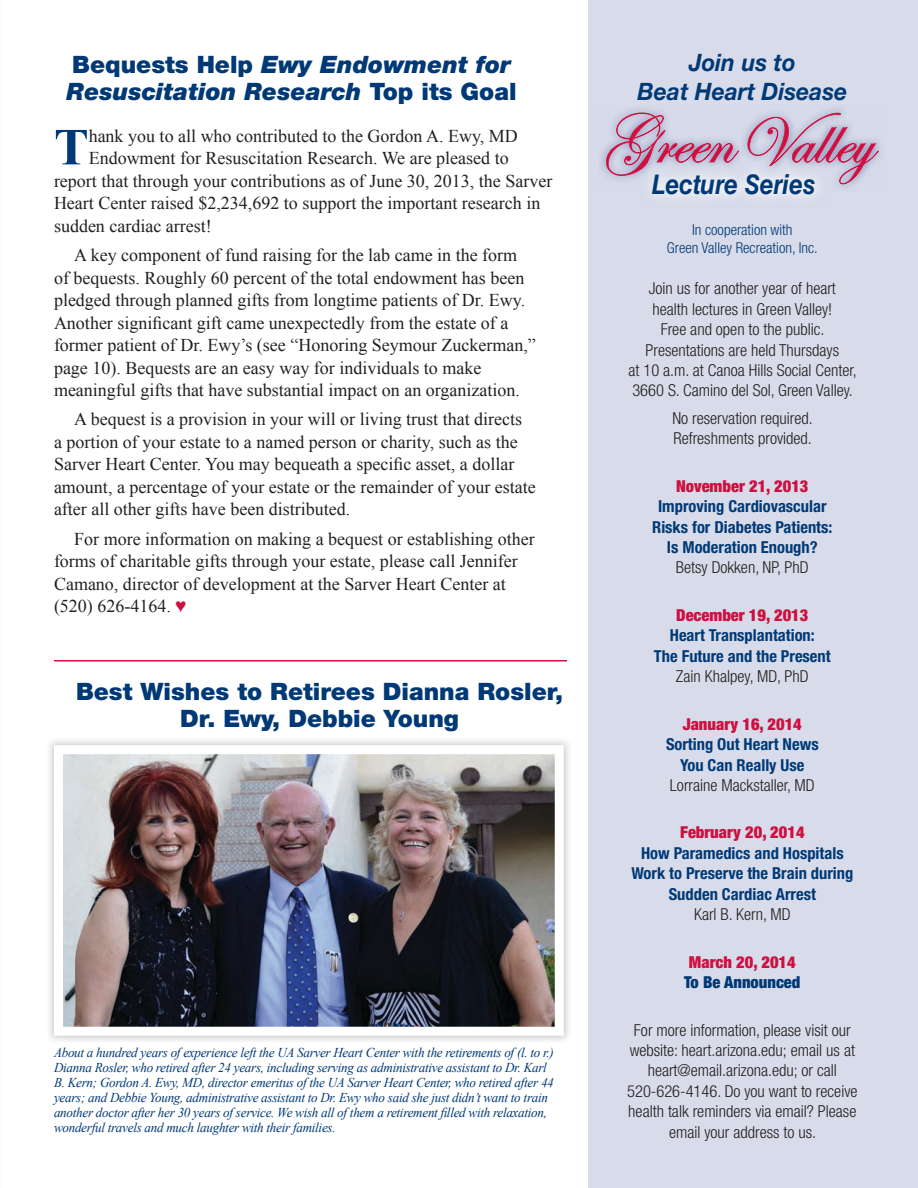
<style>
.page{position:relative;width:918px;height:1188px;background:#fff}
.page>*{position:absolute;margin:0;border:0;box-sizing:border-box;transform-origin:0 0}
.t1{font:700 52.05px "Times New Roman";color:#003976}
.t2{font:italic 700 27px "Helvetica LT Std";color:#003976;scale:.91 1}
.t3{font:italic 900 24px/27px "Helvetica Neue LT Std";color:#003976}
.t4{font:900 24px/27px "Helvetica Neue LT Std";color:#003976;text-align:center}
.t5{font:italic 700 24px/28.5px "Helvetica Neue LT Std";color:#003976;text-align:center;scale:.95 1}
.t6{font:18px/22.5px "Times New Roman";color:#231f20}
.t7{font:300 condensed 16.5px/20.4px "Helvetica Neue LT Std";color:#231f20;text-align:center}
.t8{font:700 condensed 16.5px/20.4px "Helvetica Neue LT Std";color:#003976;text-align:center}
.t9{font:900 condensed 16.5px "Helvetica Neue LT Std";color:#ce1041}
.t10{font:900 condensed 16.5px "Helvetica Neue LT Std";color:#003976}
.t11{font:300 condensed 15px/18px "Helvetica Neue LT Std";color:#003976;text-align:center}
.t12{font:italic 13.5px/15px "Times New Roman";letter-spacing:-.02em;color:#003976}
.s1{font-style:normal}
.s2{color:#ce1041}
</style>
<div class="page">
<div style="left:588px;top:0;width:330px;height:1188px;background:#d8dcea"></div>
<img style="left:600px;top:108px;width:63px;height:66px">
<svg style="left:606px;top:113px;width:273px;height:71px"></svg>
<img style="left:64px;top:755px;width:490px;height:271px">
<div style="left:54px;top:745px;width:510px;height:291px;border:9px solid #fff"></div>
<img style="left:641px;top:162px;width:186px;height:34px">
<img style="left:641px;top:162px;width:180px;height:8px">
<hr style="left:54px;top:660px;width:513px;height:2px;background:#ce1041">
<h3 class="t3" style="left:67px;top:51px;width:451px"><span class="s1">Bequests Help</span> Ewy Endowment for<br>Resuscitation Research <span class="s1">Top its Goal</span></h3>
<h1 class="t1" style="left:54px;top:111px;width:36px">T</h1>
<p class="t6" style="left:89px;top:124px;width:431px">hank you to all who contributed to the Gordon A. Ewy, MD</p>
<p class="t6" style="left:89px;top:147px;width:422px">Endowment for Resuscitation Research. We are pleased to</p>
<p class="t6" style="left:54px;top:169px;width:500px">report that through your contributions as of June 30, 2013, the Sarver</p>
<p class="t6" style="left:54px;top:192px;width:488px">Heart Center raised $2,234,692 to support the important research in</p>
<p class="t6" style="left:54px;top:214px;width:159px">sudden cardiac arrest!</p>
<p class="t6" style="left:54px;top:244px;width:483px;text-indent:20px">A key component of fund raising for the lab came in the form of bequests. Roughly 60 percent of the total endowment has been pledged through planned gifts from longtime patients of Dr. Ewy.<br>Another significant gift came unexpectedly from the estate of a former patient of Dr. Ewy’s (see “Honoring Seymour Zuckerman,” page 10). Bequests are an easy way for individuals to make meaningful gifts that have substantial impact on an organization.</p>
<p class="t6" style="left:54px;top:408px;width:483px;text-indent:20px">A bequest is a provision in your will or living trust that directs<br>a portion of your estate to a named person or charity, such as the Sarver Heart Center. You may bequeath a specific asset, a dollar amount, a percentage of your estate or the remainder of your estate after all other gifts have been distributed.</p>
<p class="t6" style="left:54px;top:527px;width:482px;text-indent:20px">For more information on making a bequest or establishing other forms of charitable gifts through your estate, please call Jennifer Camano, director of development at the Sarver Heart Center at (520) 626-4164. <span class="s2">♥</span></p>
<h3 class="t4" style="left:76px;top:678px;width:489px">Best Wishes to Retirees Dianna Rosler,<br>Dr. Ewy, Debbie Young</h3>
<p class="t12" style="left:54px;top:1045px;width:501px">About a hundred years of experience left the UA Sarver Heart Center with the retirements of (l. to r.)<br>Dianna Rosler, who retired after 24 years, including serving as administrative assistant to Dr. Karl B. Kern; Gordon A. Ewy, MD, director emeritus of the UA Sarver Heart Center, who retired after 44 years; and Debbie Young, administrative assistant to Dr. Ewy who said she just didn’t want to train another doctor after her 30 years of service. We wish all of them a retirement filled with relaxation, wonderful travels and much laughter with their families.</p>
<h3 class="t5" style="left:637px;top:48px;width:222px">Join us to<br>Beat Heart Disease</h3>
<h2 class="t2" style="left:652px;top:168px;width:181px">Lecture Series</h2>
<p class="t11" style="left:667px;top:221px;width:152px">In cooperation with<br>Green Valley Recreation, Inc.</p>
<p class="t7" style="left:629px;top:278px;width:230px">Join us for another year of heart<br>health lectures in Green Valley!<br>Free and open to the public.<br>Presentations are held Thursdays<br>at 10 a.m. at Canoa Hills Social Center, 3660 S. Camino del Sol, Green Valley.</p>
<p class="t7" style="left:672px;top:407px;width:142px;text-align:left">No reservation required.<br>Refreshments provided.</p>
<p class="t9" style="left:676px;top:476px;width:134px">November 21, 2013</p>
<p class="t8" style="left:652px;top:496px;width:182px">Improving Cardiovascular<br>Risks for Diabetes Patients:<br>Is Moderation Enough?</p>
<p class="t7" style="left:676px;top:557px;width:134px">Betsy Dokken, NP, PhD</p>
<p class="t9" style="left:676px;top:605px;width:134px">December 19, 2013</p>
<p class="t8" style="left:654px;top:625px;width:178px">Heart Transplantation:<br>The Future and the Present</p>
<p class="t7" style="left:676px;top:666px;width:134px">Zain Khalpey, MD, PhD</p>
<p class="t9" style="left:683px;top:714px;width:121px">January 16, 2014</p>
<p class="t8" style="left:666px;top:734px;width:154px">Sorting Out Heart News<br>You Can Really Use</p>
<p class="t7" style="left:670px;top:775px;width:146px">Lorraine Mackstaller, MD</p>
<p class="t9" style="left:680px;top:822px;width:126px">February 20, 2014</p>
<p class="t8" style="left:631px;top:843px;width:223px">How Paramedics and Hospitals<br>Work to Preserve the Brain during<br>Sudden Cardiac Arrest</p>
<p class="t7" style="left:694px;top:904px;width:98px">Karl B. Kern, MD</p>
<p class="t9" style="left:689px;top:952px;width:108px">March 20, 2014</p>
<p class="t10" style="left:684px;top:972px;width:118px">To Be Announced</p>
<p class="t7" style="left:627px;top:1019px;width:232px">For more information, please visit our website: heart.arizona.edu; email us at heart@email.arizona.edu; or call 520-626-4146. Do you want to receive health talk reminders via email? Please email your address to us.</p>
</div>
